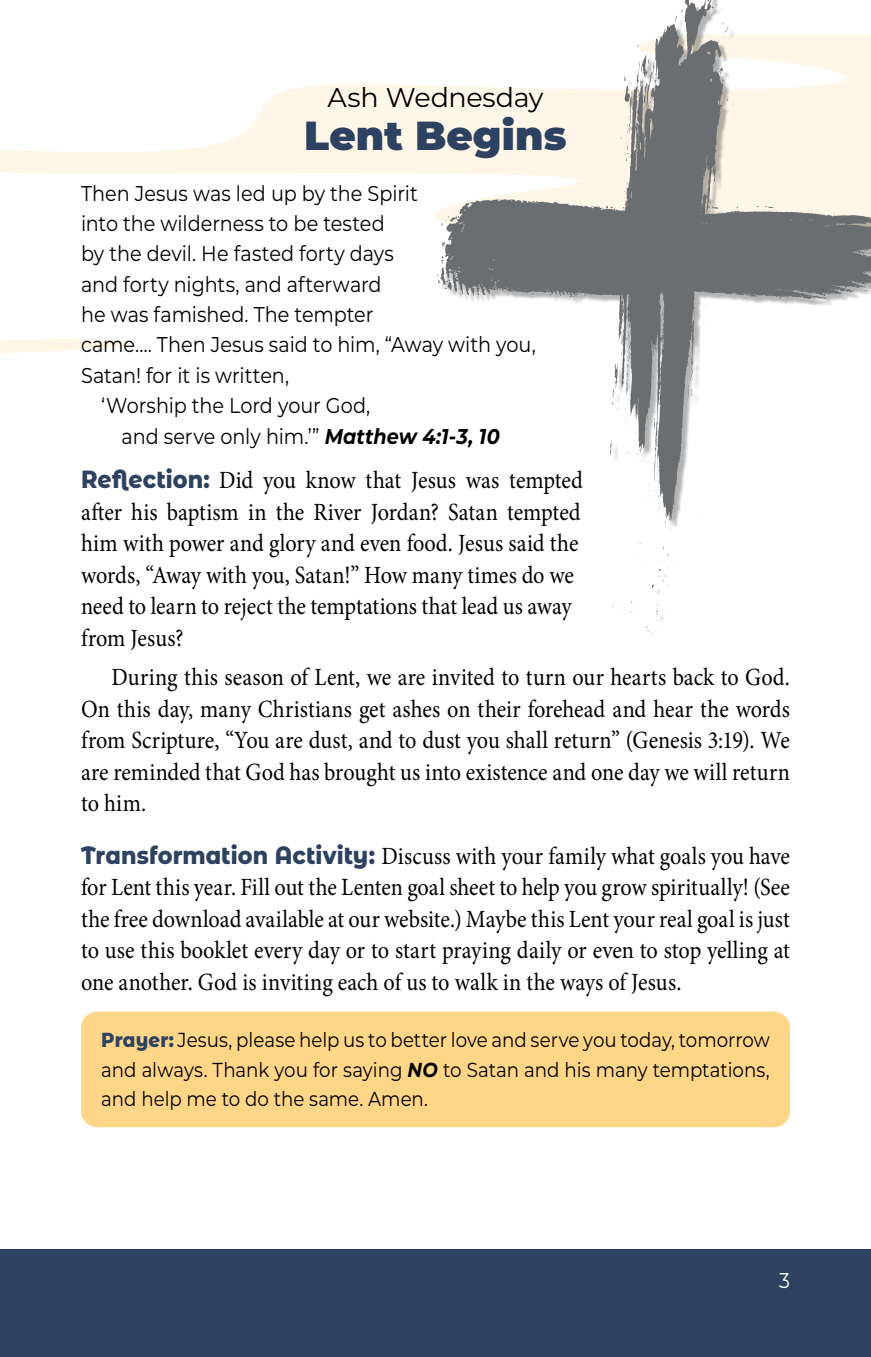
<style>
.page{position:relative;width:871px;height:1357px;background:#fff}
.page>*{position:absolute;margin:0;border:0;box-sizing:border-box;transform-origin:0 0}
.t1{font:900 40.5px "Montserrat";letter-spacing:.005em;color:#2d4260}
.t2{font:27px "Montserrat";letter-spacing:-.01em;color:#000}
.t3{font:24.75px/31.5px "Minion Pro";color:#000;text-align:justify;scale:.9 1}
.t4{font:21.38px "Montserrat";color:#000;scale:.9 1}
.t5{font:21.38px "Montserrat";color:#fff;scale:.9 1}
.t6{font:20.25px/29.2px "Montserrat";color:#000;text-align:justify;scale:.9 1}
.s1{font-weight:700;font-style:italic}
.s2{font-family:"Montserrat Alternates";font-weight:800;color:#2d4260}
</style>
<div class="page">
<svg style="left:0;top:84px;width:440px;height:135px"></svg>
<svg style="left:0;top:339px;width:134px;height:14px"></svg>
<div style="left:0;top:1249px;width:871px;height:108px;background:#2d4260"></div>
<div style="left:81px;top:1011px;width:709px;height:116px;background:#ffd688;border-radius:16px"></div>
<div style="left:440px;top:0;width:431px;height:639px;background:#000;opacity:.3"></div>
<svg style="left:656px;top:604px;width:2px;height:17px"></svg>
<svg style="left:613px;top:596px;width:2px;height:12px"></svg>
<svg style="left:646px;top:625px;width:2px;height:7px"></svg>
<svg style="left:621px;top:0;width:103px;height:521px"></svg>
<svg style="left:658px;top:496px;width:11px;height:32px"></svg>
<svg style="left:610px;top:440px;width:2px;height:15px"></svg>
<svg style="left:637px;top:449px;width:5px;height:8px"></svg>
<svg style="left:624px;top:182px;width:4px;height:10px"></svg>
<svg style="left:723px;top:23px;width:5px;height:13px"></svg>
<svg style="left:707px;top:0;width:11px;height:9px"></svg>
<svg style="left:652px;top:546px;width:16px;height:46px"></svg>
<svg style="left:621px;top:55px;width:36px;height:107px"></svg>
<svg style="left:437px;top:199px;width:434px;height:233px"></svg>
<p class="t2" style="left:327px;top:80px;width:218px">Ash Wednesday</p>
<h1 class="t1" style="left:304px;top:109px;width:264px">Lent Begins</h1>
<p class="t4" style="left:81px;top:179px;width:376px">Then Jesus was led up by the Spirit</p>
<p class="t4" style="left:81px;top:209px;width:339px">into the wilderness to be tested</p>
<p class="t4" style="left:81px;top:239px;width:349px">by the devil. He fasted forty days</p>
<p class="t4" style="left:81px;top:270px;width:335px">and forty nights, and afterward</p>
<p class="t4" style="left:81px;top:300px;width:326px">he was famished. The tempter</p>
<p class="t4" style="left:81px;top:331px;width:507px">came.… Then Jesus said to him, “Away with you,</p>
<p class="t4" style="left:81px;top:361px;width:233px">Satan! for it is written,</p>
<p class="t4" style="left:101px;top:391px;width:300px">‘Worship the Lord your God,</p>
<p class="t4" style="left:122px;top:422px;width:422px">and serve only him.’” <span class="s1">Matthew 4:1-3, 10</span></p>
<p class="t3" style="left:81px;top:464px;width:559px;text-align:left"><span class="s2">Reflection:</span> Did you know that Jesus was tempted after his baptism in the River Jordan? Satan tempted him with power and glory and even food. Jesus said the words, “Away with you, Satan!” How many times do we need to learn to reject the temptations that lead us away from Jesus?</p>
<p class="t3" style="left:81px;top:662px;width:789px;text-indent:30px">During this season of Lent, we are invited to turn our hearts back to God.<br>On this day, many Christians get ashes on their forehead and hear the words from Scripture, “You are dust, and to dust you shall return” (Genesis 3:19). We are reminded that God has brought us into existence and one day we will return to him.</p>
<p class="t3" style="left:81px;top:840px;width:789px"><span class="s2">Transformation Activity:</span> Discuss with your family what goals you have for Lent this year. Fill out the Lenten goal sheet to help you grow spiritually! (See the free download available at our website.) Maybe this Lent your real goal is just to use this booklet every day or to start praying daily or even to stop yelling at one another. God is inviting each of us to walk in the ways of Jesus.</p>
<p class="t6" style="left:101px;top:1025px;width:744px"><span class="s2">Prayer:</span> Jesus, please help us to better love and serve you today, tomorrow and always. Thank you for saying <span class="s1">NO</span> to Satan and his many temptations, and help me to do the same. Amen.</p>
<p class="t5" style="left:779px;top:1266px;width:14px">3</p>
</div>
